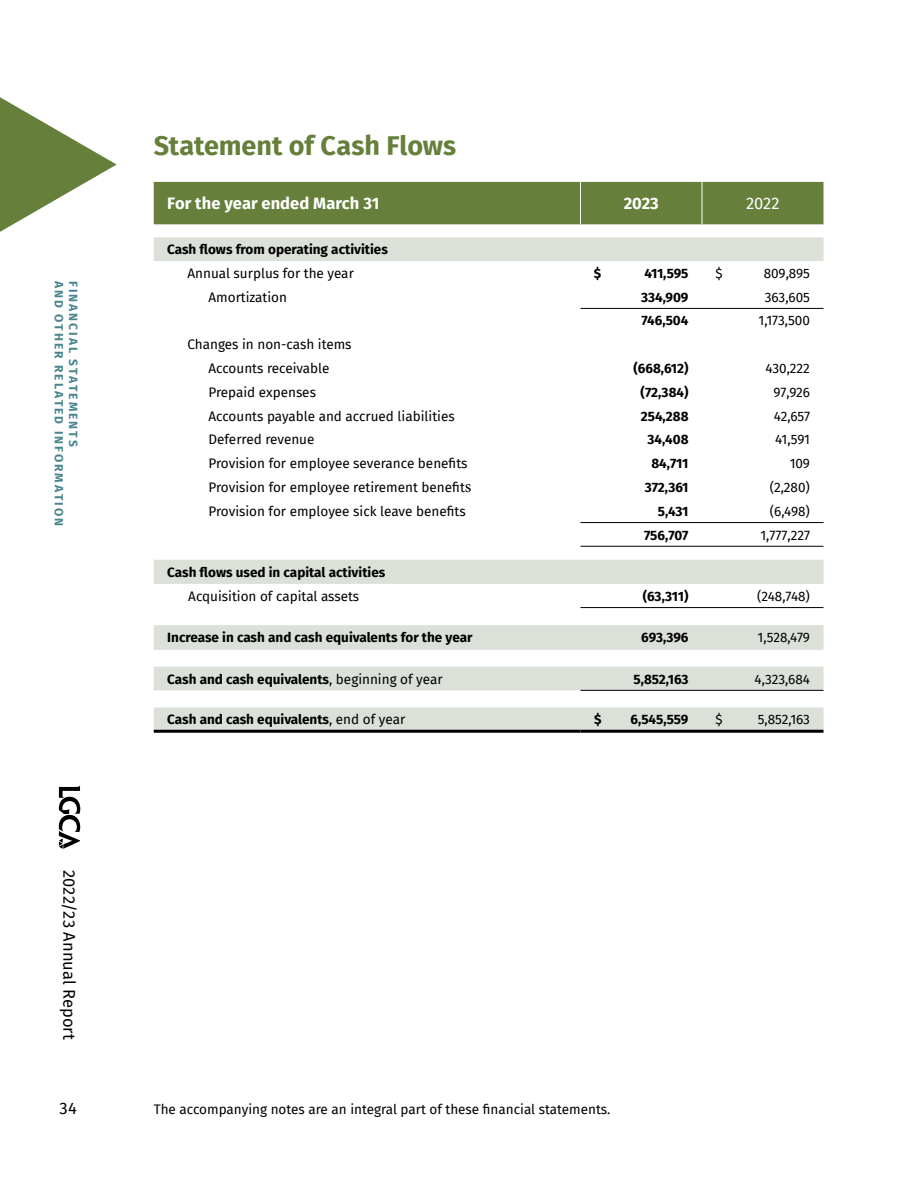
<style>
.page{position:relative;width:918px;height:1188px;background:#fff}
.page>*{position:absolute;margin:0;border:0;box-sizing:border-box;transform-origin:0 0}
.t1{font:700 27px "Fira Sans";letter-spacing:-.005em;color:#66803b}
.t2{font:700 16.5px "Fira Sans";color:#fff}
.t3{font:16.5px "Fira Sans";color:#000}
.t4{font:16.5px "Fira Sans";color:#fff}
.t5{font:13.5px/24.2px "Fira Sans";color:#000;text-align:center}
.t6{font:700 13.5px "Fira Sans";color:#000}
.t7{font:700 12px "Fira Sans";letter-spacing:.165em;color:#4a858e}
.s1{font-family:"Minion Pro";font-size:18px}
.s2{font-weight:400}
</style>
<div class="page">
<svg style="left:0;top:97px;width:117px;height:135px"></svg>
<svg style="left:59px;top:786px;width:21px;height:63px"></svg>
<div style="left:154px;top:182px;width:670px;height:42px;background:#66803b"></div>
<svg style="left:154px;top:237px;width:670px;height:493px"></svg>
<hr style="left:580px;top:182px;width:1px;height:42px;background:#fff">
<hr style="left:702px;top:182px;width:1px;height:42px;background:#fff">
<hr style="left:580px;top:308px;width:122px;height:1px;background:#000">
<hr style="left:702px;top:308px;width:122px;height:1px;background:#000">
<hr style="left:580px;top:522px;width:122px;height:1px;background:#000">
<hr style="left:702px;top:522px;width:122px;height:1px;background:#000">
<hr style="left:580px;top:546px;width:122px;height:1px;background:#000">
<hr style="left:702px;top:546px;width:122px;height:1px;background:#000">
<hr style="left:580px;top:607px;width:122px;height:1px;background:#000">
<hr style="left:702px;top:607px;width:122px;height:1px;background:#000">
<hr style="left:154px;top:730px;width:426px;height:3px;background:#000">
<hr style="left:580px;top:730px;width:122px;height:3px;background:#000">
<hr style="left:702px;top:730px;width:122px;height:3px;background:#000">
<hr style="left:580px;top:690px;width:122px;height:1px;background:#000">
<hr style="left:702px;top:690px;width:122px;height:1px;background:#000">
<p class="t7" style="left:69px;top:281px;width:247px;rotate:90deg">AND OTHER RELATED INFORMATION</p>
<p class="t7" style="left:83px;top:281px;width:167px;rotate:90deg">FINANCIAL STATEMENTS</p>
<p class="t3" style="left:82px;top:870px;width:172px;rotate:90deg">2022/23 Annual Report</p>
<p class="t3" style="left:60px;top:1096px;width:19px">34</p>
<h1 class="t1" style="left:154px;top:123px;width:304px">Statement of Cash Flows</h1>
<p class="t2" style="left:167px;top:190px;width:214px">For the year ended March 31</p>
<p class="t2" style="left:624px;top:190px;width:37px">2023</p>
<p class="t4" style="left:746px;top:191px;width:35px">2022</p>
<p class="t6" style="left:167px;top:238px;width:222px">Cash flows from operating activities</p>
<p class="t5" style="left:188px;top:261px;width:168px">Annual surplus for the year</p>
<p class="t6" style="left:594px;top:262px;width:9px">$</p>
<p class="t6" style="left:644px;top:262px;width:46px">411,595</p>
<p class="t5" style="left:715px;top:261px;width:9px">$</p>
<p class="t5" style="left:764px;top:261px;width:48px">809,895</p>
<p class="t5" style="left:209px;top:285px;width:80px">Amortization</p>
<p class="t6" style="left:641px;top:286px;width:49px">334,909</p>
<p class="t5" style="left:765px;top:285px;width:47px">363,605</p>
<p class="t6" style="left:641px;top:309px;width:49px">746,504</p>
<p class="t5" style="left:759px;top:308px;width:53px">1,173,500</p>
<p class="t5" style="left:188px;top:332px;width:166px">Changes in non-cash items<br>Accounts receivable</p>
<p class="t6" style="left:633px;top:357px;width:57px">(668,612)</p>
<p class="t5" style="left:766px;top:356px;width:46px">430,222</p>
<p class="t5" style="left:209px;top:380px;width:109px">Prepaid expenses</p>
<p class="t6" style="left:641px;top:381px;width:49px">(72,384)</p>
<p class="t5" style="left:774px;top:380px;width:38px">97,926</p>
<p class="t5" style="left:209px;top:403px;width:248px">Accounts payable and accrued liabilities</p>
<p class="t6" style="left:641px;top:405px;width:49px">254,288</p>
<p class="t5" style="left:774px;top:403px;width:38px">42,657</p>
<p class="t5" style="left:209px;top:427px;width:108px">Deferred revenue</p>
<p class="t6" style="left:648px;top:428px;width:42px">34,408</p>
<p class="t5" style="left:775px;top:427px;width:36px">41,591</p>
<p class="t5" style="left:209px;top:451px;width:260px">Provision for employee severance benefits</p>
<p class="t6" style="left:651px;top:452px;width:39px">84,711</p>
<p class="t5" style="left:790px;top:451px;width:22px">109</p>
<p class="t5" style="left:209px;top:475px;width:264px">Provision for employee retirement benefit<span class="s1">s</span></p>
<p class="t6" style="left:645px;top:476px;width:45px">372,361</p>
<p class="t5" style="left:770px;top:475px;width:42px">(2,280)</p>
<p class="t5" style="left:209px;top:499px;width:259px">Provision for employee sick leave benefits</p>
<p class="t6" style="left:658px;top:500px;width:32px">5,431</p>
<p class="t5" style="left:770px;top:499px;width:42px">(6,498)</p>
<p class="t6" style="left:644px;top:523px;width:46px">756,707</p>
<p class="t5" style="left:760px;top:522px;width:51px">1,777,227</p>
<p class="t6" style="left:167px;top:561px;width:220px">Cash flows used in capital activities</p>
<p class="t5" style="left:188px;top:584px;width:173px">Acquisition of capital assets</p>
<p class="t6" style="left:643px;top:585px;width:47px">(63,311)</p>
<p class="t5" style="left:757px;top:584px;width:55px">(248,748)</p>
<p class="t6" style="left:167px;top:626px;width:307px">Increase in cash and cash equivalents for the year</p>
<p class="t6" style="left:641px;top:626px;width:49px">693,396</p>
<p class="t5" style="left:758px;top:625px;width:54px">1,528,479</p>
<p class="t6" style="left:167px;top:667px;width:277px">Cash and cash equivalents<span class="s2">, beginning of year</span></p>
<p class="t6" style="left:634px;top:667px;width:56px">5,852,163</p>
<p class="t5" style="left:755px;top:666px;width:57px">4,323,684</p>
<p class="t6" style="left:167px;top:708px;width:239px">Cash and cash equivalents<span class="s2">, end of year</span></p>
<p class="t6" style="left:594px;top:708px;width:9px">$</p>
<p class="t6" style="left:630px;top:708px;width:60px">6,545,559</p>
<p class="t5" style="left:716px;top:707px;width:9px">$</p>
<p class="t5" style="left:758px;top:707px;width:54px">5,852,163</p>
<p class="t5" style="left:154px;top:1097px;width:458px">The accompanying notes are an integral part of these financial statements.</p>
</div>
